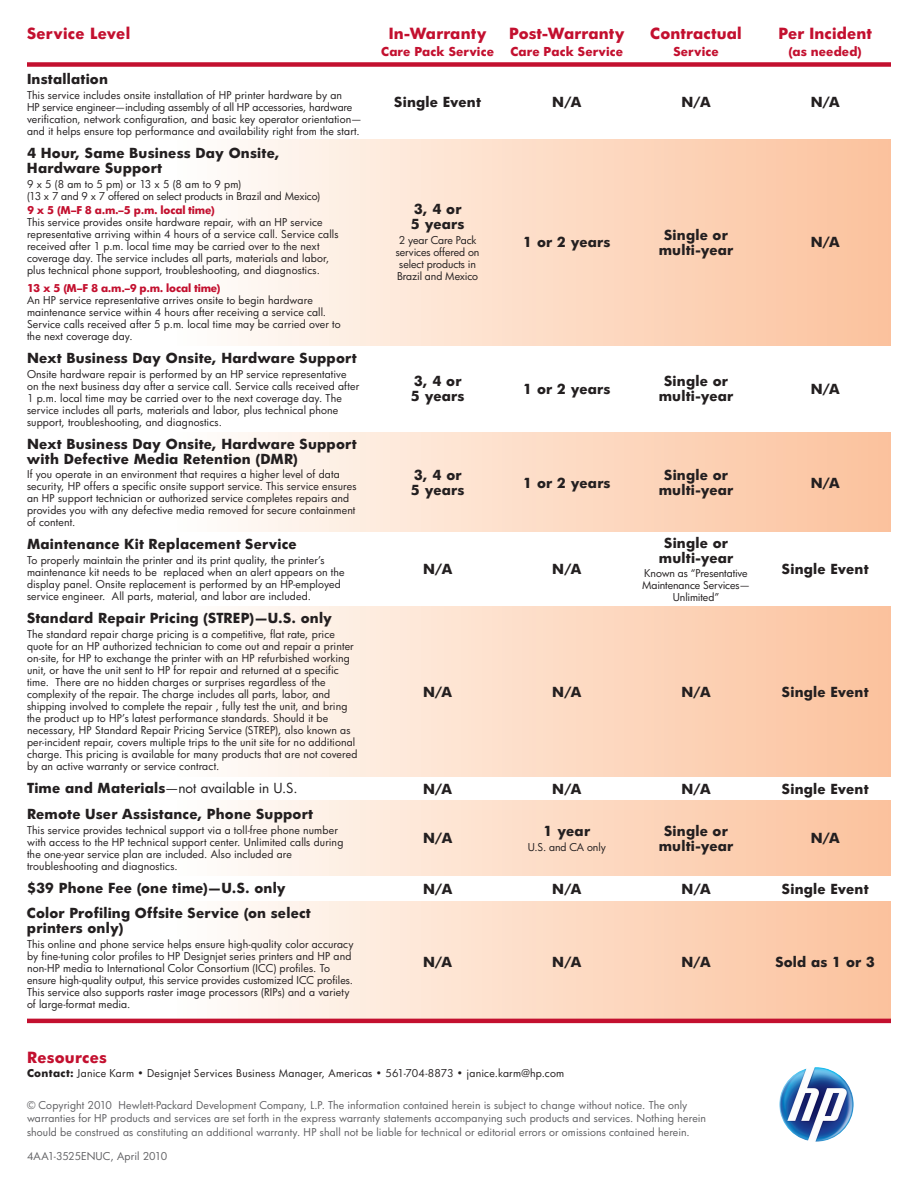
<style>
.page{position:relative;width:918px;height:1188px;background:#fff}
.page>*{position:absolute;margin:0;border:0;box-sizing:border-box;transform-origin:0 0}
.t1{font:700 15px "HP Futura";letter-spacing:.01em;color:#c3102f}
.t2{font:700 13.5px/15px "HP Futura";letter-spacing:.015em;color:#231f20}
.t3{font:700 12px "HP Futura";letter-spacing:.01em;color:#c3102f}
.t4{font:10.5px/12px "HP Futura";letter-spacing:.01em;color:#231f20}
.t5{font:10.5px/13.5px "HP Futura";letter-spacing:.01em;color:#5f5f62}
.t6{font:10.5px/12px "HP Futura";letter-spacing:-.01em;color:#231f20;text-align:center}
.t7{font:700 10.5px "HP Futura";letter-spacing:-.015em;color:#c3102f}
.s1{font-weight:400}
.s2{font-weight:700}
</style>
<div class="page">
<div style="left:27px;top:140px;width:864px;height:206px;background:linear-gradient(to right,#fff,#fbc29d)"></div>
<div style="left:27px;top:432px;width:864px;height:99px;background:linear-gradient(to right,#fff,#fbc29d)"></div>
<div style="left:27px;top:606px;width:864px;height:170px;background:linear-gradient(to right,#fff,#fbc29d)"></div>
<div style="left:27px;top:800px;width:864px;height:76px;background:linear-gradient(to right,#fff,#fbc29d)"></div>
<div style="left:27px;top:902px;width:864px;height:120px;background:linear-gradient(to right,#fff,#fbc19c)"></div>
<div style="left:27px;top:62px;width:864px;height:5px;background:#c3102f"></div>
<hr style="left:27px;top:1019px;width:864px;height:4px;background:#c3102f">
<img style="left:779px;top:1067px;width:75px;height:75px;border-radius:37px">
<h1 class="t1" style="left:27px;top:23px;width:105px">Service Level</h1>
<h1 class="t1" style="left:389px;top:23px;width:99px">In-Warranty</h1>
<p class="t3" style="left:381px;top:43px;width:114px">Care Pack Service</p>
<h1 class="t1" style="left:509px;top:23px;width:117px">Post-Warranty</h1>
<p class="t3" style="left:510px;top:43px;width:114px">Care Pack Service</p>
<h1 class="t1" style="left:650px;top:23px;width:93px">Contractual</h1>
<p class="t3" style="left:673px;top:43px;width:47px">Service</p>
<h1 class="t1" style="left:778px;top:23px;width:95px">Per Incident</h1>
<p class="t3" style="left:789px;top:43px;width:75px">(as needed)</p>
<p class="t2" style="left:27px;top:71px;width:83px">Installation</p>
<p class="t4" style="left:27px;top:89px;width:336px">This service includes onsite installation of HP printer hardware by an<br>HP service engineer—including assembly of all HP accessories, hardware verification, network configuration, and basic key operator orientation— and it helps ensure top performance and availability right from the start.</p>
<p class="t2" style="left:27px;top:145px;width:254px">4 Hour, Same Business Day Onsite,<br>Hardware Support</p>
<p class="t4" style="left:27px;top:178px;width:295px">9 x 5 (8 am to 5 pm) or 13 x 5 (8 am to 9 pm)<br>(13 x 7 and 9 x 7 offered on select products in Brazil and Mexico)</p>
<p class="t7" style="left:27px;top:203px;width:189px">9 x 5 (M–F 8 a.m.–5 p.m. local time)</p>
<p class="t4" style="left:27px;top:216px;width:313px">This service provides onsite hardware repair, with an HP service representative arriving within 4 hours of a service call. Service calls received after 1 p.m. local time may be carried over to the next coverage day. The service includes all parts, materials and labor, plus technical phone support, troubleshooting, and diagnostics.</p>
<p class="t7" style="left:27px;top:280px;width:195px">13 x 5 (M–F 8 a.m.–9 p.m. local time)</p>
<p class="t4" style="left:27px;top:294px;width:315px">An HP service representative arrives onsite to begin hardware maintenance service within 4 hours after receiving a service call.<br>Service calls received after 5 p.m. local time may be carried over to the next coverage day.</p>
<p class="t2" style="left:27px;top:350px;width:331px">Next Business Day Onsite, Hardware Support</p>
<p class="t4" style="left:27px;top:368px;width:334px">Onsite hardware repair is performed by an HP service representative on the next business day after a service call. Service calls received after 1 p.m. local time may be carried over to the next coverage day. The service includes all parts, materials and labor, plus technical phone support, troubleshooting, and diagnostics.</p>
<p class="t2" style="left:27px;top:436px;width:331px">Next Business Day Onsite, Hardware Support with Defective Media Retention (DMR)</p>
<p class="t4" style="left:27px;top:468px;width:331px">If you operate in an environment that requires a higher level of data security, HP offers a specific onsite support service. This service ensures an HP support technician or authorized service completes repairs and provides you with any defective media removed for secure containment of content.</p>
<p class="t2" style="left:27px;top:537px;width:271px">Maintenance Kit Replacement Service</p>
<p class="t4" style="left:27px;top:554px;width:319px">To properly maintain the printer and its print quality, the printer’s maintenance kit needs to be replaced when an alert appears on the display panel. Onsite replacement is performed by an HP-employed service engineer. All parts, material, and labor are included.</p>
<p class="t2" style="left:27px;top:610px;width:191px">Standard Repair Pricing (STREP</p>
<p class="t2" style="left:250px;top:610px;width:84px">)—U.S. only</p>
<p class="t4" style="left:27px;top:628px;width:332px">The standard repair charge pricing is a competitive, flat rate, price quote for an HP authorized technician to come out and repair a printer on-site, for HP to exchange the printer with an HP refurbished working unit, or have the unit sent to HP for repair and returned at a specific time. There are no hidden charges or surprises regardless of the complexity of the repair. The charge includes all parts, labor, and shipping involved to complete the repair , fully test the unit, and bring the product up to HP’s latest performance standards. Should it be necessary, HP Standard Repair Pricing Service (STREP), also known as per-incident repair, covers multiple trips to the unit site for no additional charge. This pricing is available for many products that are not covered by an active warranty or service contract.</p>
<p class="t2" style="left:27px;top:775px;width:288px;line-height:25.8px">Time and Materials<span class="s1">—not available in U.S.<br></span>Remote User Assistance, Phone Support</p>
<p class="t4" style="left:27px;top:824px;width:318px">This service provides technical support via a toll-free phone number with access to the HP technical support center. Unlimited calls during the one-year service plan are included. Also included are troubleshooting and diagnostics.</p>
<p class="t2" style="left:27px;top:874px;width:285px;line-height:25.8px">$39 Phone Fee (one time)—U.S. only<br>Color Profiling Offsite Service (on select</p>
<p class="t2" style="left:27px;top:921px;width:98px">printers only)</p>
<p class="t4" style="left:27px;top:938px;width:328px">This online and phone service helps ensure high-quality color accuracy by fine-tuning color profiles to HP Designjet series printers and HP and non-HP media to International Color Consortium (ICC) profiles. To ensure high-quality output, this service provides customized ICC profiles.<br>This service also supports raster image processors (RIPs) and a variety of large-format media.</p>
<p class="t2" style="left:394px;top:94px;width:88px">Single Event</p>
<p class="t2" style="left:552px;top:94px;width:31px">N/A</p>
<p class="t2" style="left:681px;top:94px;width:31px">N/A</p>
<p class="t2" style="left:811px;top:94px;width:31px">N/A</p>
<p class="t2" style="left:411px;top:201px;width:55px">3, 4 or<br>5 years</p>
<p class="t6" style="left:396px;top:234px;width:85px">2 year Care Pack services offered on select products in<br>Brazil and Mexico</p>
<p class="t2" style="left:523px;top:234px;width:89px">1 or 2 years</p>
<p class="t2" style="left:659px;top:227px;width:76px;text-align:center">Single or multi-year</p>
<p class="t2" style="left:811px;top:234px;width:31px">N/A</p>
<p class="t2" style="left:411px;top:373px;width:55px">3, 4 or<br>5 years</p>
<p class="t2" style="left:523px;top:381px;width:89px">1 or 2 years</p>
<p class="t2" style="left:659px;top:373px;width:76px;text-align:center">Single or multi-year</p>
<p class="t2" style="left:811px;top:381px;width:31px">N/A</p>
<p class="t2" style="left:411px;top:467px;width:55px">3, 4 or<br>5 years</p>
<p class="t2" style="left:523px;top:475px;width:89px">1 or 2 years</p>
<p class="t2" style="left:659px;top:467px;width:76px;text-align:center">Single or multi-year</p>
<p class="t2" style="left:811px;top:475px;width:31px">N/A</p>
<p class="t2" style="left:423px;top:561px;width:31px">N/A</p>
<p class="t2" style="left:552px;top:561px;width:31px">N/A</p>
<p class="t2" style="left:659px;top:535px;width:76px;text-align:center">Single or multi-year</p>
<p class="t6" style="left:642px;top:567px;width:109px">Known as “Presentative<br>Maintenance Services—<br>Unlimited”</p>
<p class="t2" style="left:782px;top:562px;width:88px">Single Event</p>
<p class="t2" style="left:423px;top:684px;width:31px">N/A</p>
<p class="t2" style="left:552px;top:684px;width:31px">N/A</p>
<p class="t2" style="left:681px;top:684px;width:31px">N/A</p>
<p class="t2" style="left:782px;top:684px;width:88px">Single Event</p>
<p class="t2" style="left:423px;top:781px;width:31px">N/A</p>
<p class="t2" style="left:552px;top:781px;width:31px">N/A</p>
<p class="t2" style="left:682px;top:781px;width:31px">N/A</p>
<p class="t2" style="left:782px;top:781px;width:88px">Single Event</p>
<p class="t2" style="left:423px;top:831px;width:31px">N/A</p>
<p class="t2" style="left:544px;top:823px;width:48px">1 year</p>
<p class="t6" style="left:528px;top:841px;width:80px">U.S. and CA only</p>
<p class="t2" style="left:659px;top:823px;width:76px;text-align:center">Single or multi-year</p>
<p class="t2" style="left:811px;top:831px;width:31px">N/A</p>
<p class="t2" style="left:423px;top:881px;width:31px">N/A</p>
<p class="t2" style="left:552px;top:881px;width:31px">N/A</p>
<p class="t2" style="left:682px;top:881px;width:31px">N/A</p>
<p class="t2" style="left:782px;top:881px;width:88px">Single Event</p>
<p class="t2" style="left:423px;top:954px;width:31px">N/A</p>
<p class="t2" style="left:552px;top:954px;width:31px">N/A</p>
<p class="t2" style="left:681px;top:954px;width:31px">N/A</p>
<p class="t2" style="left:775px;top:954px;width:101px">Sold as 1 or 3</p>
<h1 class="t1" style="left:27px;top:1047px;width:81px">Resources</h1>
<p class="t4" style="left:27px;top:1066px;width:539px"><span class="s2">Contact:</span> Janice Karm • Designjet Services Business Manager, Americas • 561-704-8873 • janice.karm@hp.com</p>
<p class="t5" style="left:27px;top:1098px;width:681px">© Copyright 2010 Hewlett-Packard Development Company, L.P. The information contained herein is subject to change without notice. The only warranties for HP products and services are set forth in the express warranty statements accompanying such products and services. Nothing herein should be construed as constituting an additional warranty. HP shall not be liable for technical or editorial errors or omissions contained herein.</p>
<p class="t5" style="left:27px;top:1149px;width:142px">4AA1-3525ENUC, April 2010</p>
</div>
